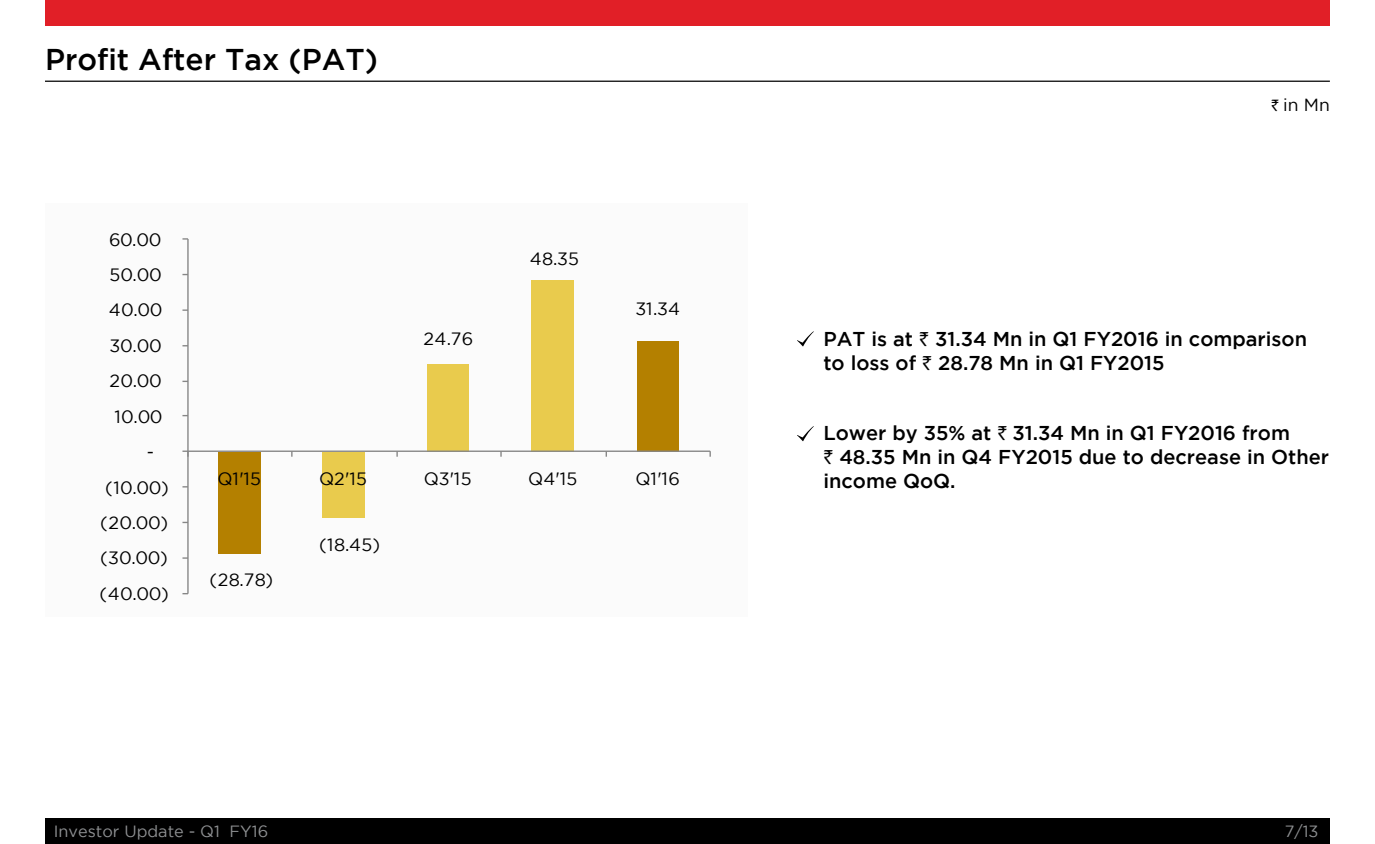
<style>
.page{position:relative;width:1375px;height:844px;background:#fff}
.page>*{position:absolute;margin:0;border:0;box-sizing:border-box;transform-origin:0 0}
.t1{font:500 30px "Gotham";color:#000}
.t2{font:500 20px/24px "Gotham";color:#000}
.t3{font:17.75px "Gotham";color:#000}
.t4{font:17.5px "Gotham";color:#000}
.t5{font:16.25px "Gotham";color:#8e9092}
.s1{font-family:"Rupee";font-size:16.25px}
.s2{font-family:"Rupee";font-weight:400}
</style>
<div class="page">
<div style="left:45px;top:0;width:1285px;height:25px;background:#e11f27"></div>
<div style="left:45px;top:819px;width:1285px;height:25px;background:#000"></div>
<hr style="left:45px;top:81px;width:1285px;height:1px;background:#000">
<svg style="left:797px;top:331px;width:17px;height:15px"></svg>
<svg style="left:797px;top:426px;width:17px;height:15px"></svg>
<div style="left:45px;top:203px;width:703px;height:414px;background:#fbfbfb"></div>
<div style="left:219px;top:452px;width:42px;height:101px;background:#b48000"></div>
<div style="left:323px;top:452px;width:42px;height:66px;background:#e9cb4d"></div>
<div style="left:428px;top:364px;width:41px;height:88px;background:#e9cb4d"></div>
<div style="left:532px;top:281px;width:42px;height:171px;background:#e9cb4d"></div>
<div style="left:637px;top:341px;width:41px;height:111px;background:#b48000"></div>
<hr style="left:187px;top:239px;width:2px;height:355px;background:#868686">
<svg style="left:182px;top:238px;width:6px;height:2px"></svg>
<hr style="left:188px;top:450px;width:522px;height:2px;background:#868686">
<svg style="left:182px;top:450px;width:7px;height:7px"></svg>
<h1 class="t1" style="left:45px;top:42px;width:335px">Profit After Tax (PAT)</h1>
<p class="t3" style="left:109px;top:229px;width:54px">60.00</p>
<p class="t3" style="left:109px;top:265px;width:54px">50.00</p>
<p class="t3" style="left:109px;top:300px;width:55px">40.00</p>
<p class="t3" style="left:109px;top:336px;width:54px">30.00</p>
<p class="t3" style="left:110px;top:371px;width:54px">20.00</p>
<p class="t3" style="left:114px;top:406px;width:50px">10.00</p>
<p class="t3" style="left:147px;top:442px;width:9px">-</p>
<p class="t3" style="left:105px;top:477px;width:65px">(10.00)</p>
<p class="t3" style="left:100px;top:513px;width:69px">(20.00)</p>
<p class="t3" style="left:100px;top:548px;width:69px">(30.00)</p>
<p class="t3" style="left:100px;top:584px;width:71px">(40.00)</p>
<p class="t3" style="left:424px;top:329px;width:51px">24.76</p>
<p class="t3" style="left:530px;top:249px;width:51px">48.35</p>
<p class="t3" style="left:635px;top:299px;width:46px">31.34</p>
<p class="t3" style="left:218px;top:468px;width:45px">Q1'15</p>
<p class="t3" style="left:319px;top:468px;width:49px">Q2'15</p>
<p class="t3" style="left:424px;top:468px;width:49px">Q3'15</p>
<p class="t3" style="left:528px;top:468px;width:51px">Q4'15</p>
<p class="t3" style="left:636px;top:468px;width:46px">Q1'16</p>
<p class="t3" style="left:210px;top:570px;width:65px">(28.78)</p>
<p class="t3" style="left:319px;top:535px;width:63px">(18.45)</p>
<p class="t4" style="left:1271px;top:95px;width:60px"><span class="s1">`</span> in Mn</p>
<p class="t2" style="left:823px;top:326px;width:485px">PAT is at <span class="s2">`</span> 31.34 Mn in Q1 FY2016 in comparison to loss of <span class="s2">`</span> 28.78 Mn in Q1 FY2015</p>
<p class="t2" style="left:823px;top:420px;width:507px">Lower by 35% at <span class="s2">`</span> 31.34 Mn in Q1 FY2016 from<br><span class="s2">`</span> 48.35 Mn in Q4 FY2015 due to decrease in Other income QoQ.</p>
<p class="t5" style="left:54px;top:822px;width:216px">Investor Update - Q1 FY16</p>
<p class="t5" style="left:1285px;top:822px;width:35px">7/13</p>
</div>
